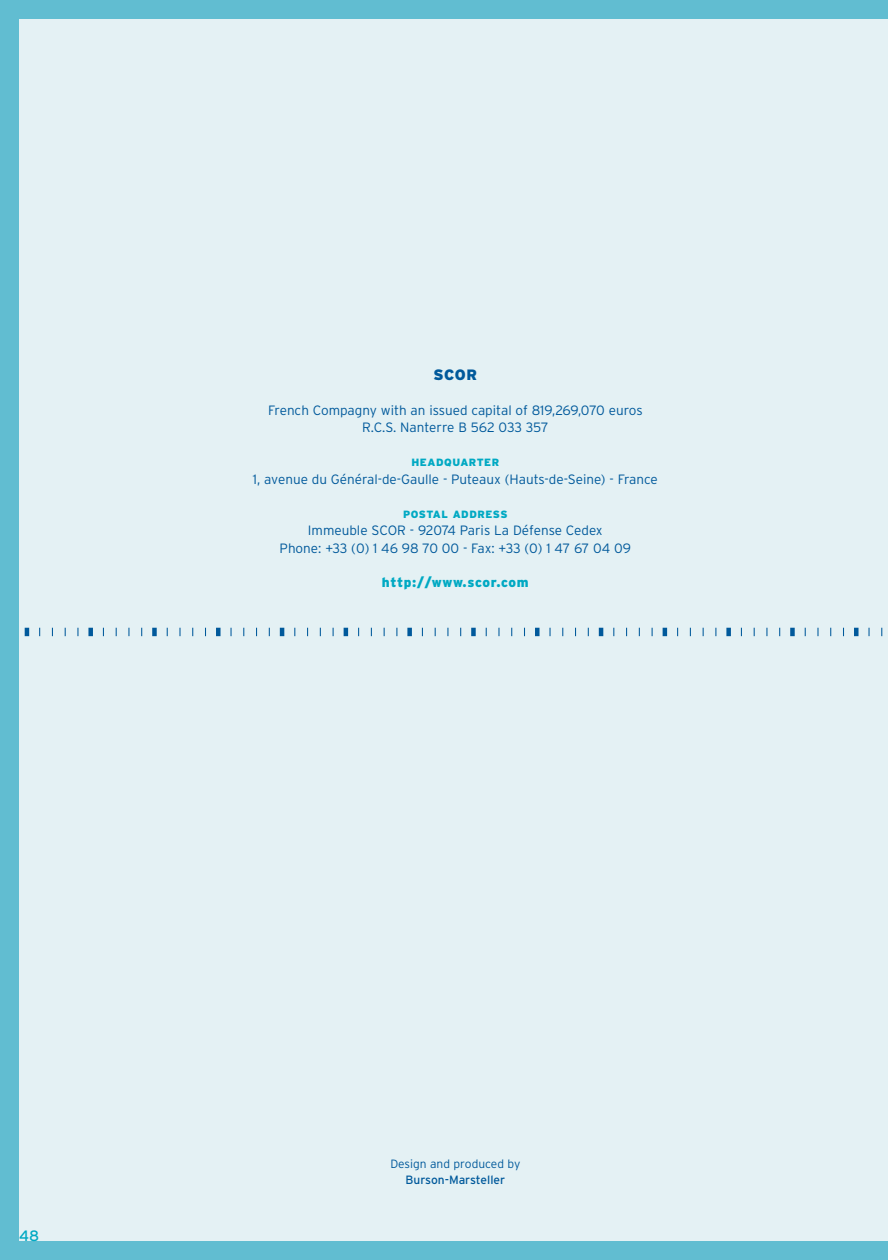
<style>
.page{position:relative;width:888px;height:1260px;background:#fff}
.page>*{position:absolute;margin:0;border:0;box-sizing:border-box;transform-origin:0 0}
.t1{font:900 15px "Interstate";color:#00599b}
.t2{font:15px "Interstate";color:#00a9c3}
.t3{font:300 13.5px/17.2px "Interstate";color:#00599b;text-align:center}
.t4{font:900 13.5px "Interstate";letter-spacing:.05em;color:#00a9c3}
.t5{font:300 12px "Interstate";color:#00599b}
.t6{font:12px "Interstate";color:#00599b}
.t7{font:900 10.5px "Interstate";letter-spacing:.05em;color:#00a9c3}
</style>
<div class="page">
<div style="left:0;top:0;width:888px;height:1259px;background:#e4f1f4"></div>
<p class="t1" style="left:433px;top:369px;width:46px">SCOR</p>
<p class="t3" style="left:268px;top:402px;width:376px">French Compagny with an issued capital of 819,269,070 euros<br>R.C.S. Nanterre B 562 033 357</p>
<p class="t7" style="left:411px;top:458px;width:89px">HEADQUARTER</p>
<p class="t3" style="left:253px;top:471px;width:406px">1, avenue du Général-de-Gaulle - Puteaux (Hauts-de-Seine) - France</p>
<p class="t7" style="left:403px;top:510px;width:106px">POSTAL ADDRESS</p>
<p class="t3" style="left:280px;top:523px;width:353px">Immeuble SCOR - 92074 Paris La Défense Cedex<br>Phone: +33 (0) 1 46 98 70 00 - Fax: +33 (0) 1 47 67 04 09</p>
<p class="t4" style="left:382px;top:577px;width:148px">http://www.scor.com</p>
<p class="t2" style="left:19px;top:1229px;width:22px">48</p>
<p class="t5" style="left:390px;top:1158px;width:131px">Design and produced by</p>
<p class="t6" style="left:405px;top:1174px;width:101px">Burson-Marsteller</p>
</div>
